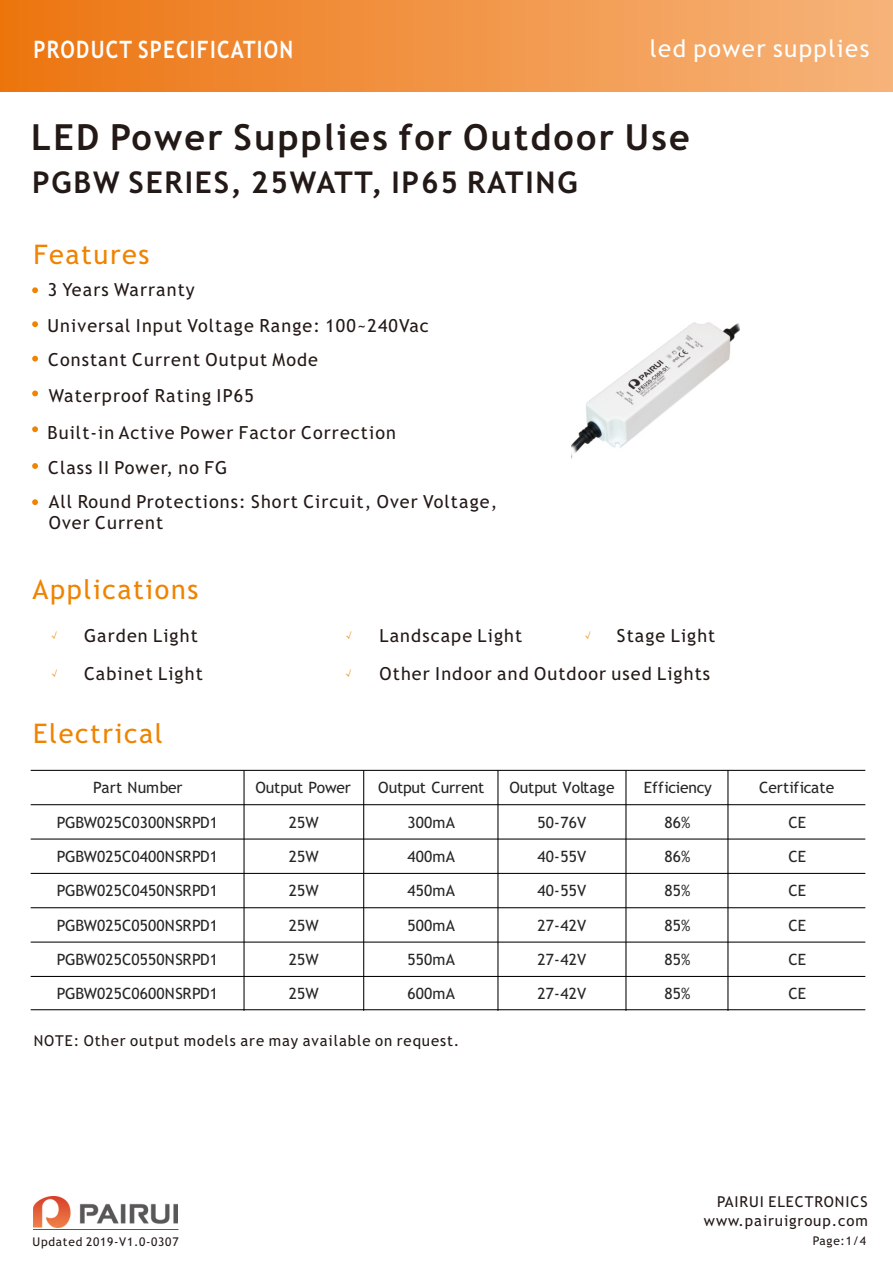
<style>
.page{position:relative;width:893px;height:1263px;background:#fff}
.page>*{position:absolute;margin:0;border:0;box-sizing:border-box;transform-origin:0 0}
.t1{font:700 36px "Trebuchet MS";letter-spacing:.06em;color:#231916}
.t2{font:700 30px "Trebuchet MS";letter-spacing:.06em;color:#231916}
.t3{font:27px "Trebuchet MS";letter-spacing:.06em;color:#f08300}
.t4{font:700 24px "Trebuchet MS";letter-spacing:.06em;color:#fff;scale:.86 1}
.t5{font:24px "Trebuchet MS";letter-spacing:.06em;color:#fff}
.t6{font:18px/36px "Trebuchet MS";letter-spacing:.06em;color:#231916}
.t7{font:15.6px "Trebuchet MS";letter-spacing:.01em;color:#262626}
.t8{font:15.6px "Trebuchet MS";letter-spacing:-.015em;color:#262626}
.t9{font:15.6px "Trebuchet MS";letter-spacing:-.01em;color:#262626}
.t10{font:15px "Trebuchet MS";letter-spacing:.06em;color:#231916}
.t11{font:12px "Trebuchet MS";letter-spacing:.06em;color:#231916}
.t12{font:10.65px "Sim Sun";color:#f08300}
</style>
<div class="page">
<div style="left:0;top:0;width:893px;height:91px;background:linear-gradient(to right,#ec7511,#f6b47b)"></div>
<svg style="left:32px;top:287px;width:6px;height:6px"></svg>
<svg style="left:32px;top:321px;width:6px;height:6px"></svg>
<svg style="left:32px;top:390px;width:6px;height:6px"></svg>
<svg style="left:32px;top:426px;width:6px;height:6px"></svg>
<svg style="left:32px;top:463px;width:6px;height:6px"></svg>
<svg style="left:32px;top:499px;width:6px;height:6px"></svg>
<svg style="left:32px;top:356px;width:6px;height:6px"></svg>
<img style="left:33px;top:1196px;width:144px;height:31px">
<hr style="left:33px;top:1229px;width:145px;height:1px;background:#595857">
<img style="left:572px;top:322px;width:167px;height:135px">
<hr style="left:31px;top:770px;width:834px;height:1px;background:#000">
<hr style="left:31px;top:804px;width:834px;height:1px;background:#000">
<hr style="left:31px;top:838px;width:834px;height:1px;background:#000">
<hr style="left:31px;top:873px;width:834px;height:1px;background:#000">
<hr style="left:31px;top:907px;width:834px;height:1px;background:#000">
<hr style="left:31px;top:941px;width:834px;height:1px;background:#000">
<hr style="left:31px;top:976px;width:834px;height:1px;background:#000">
<hr style="left:31px;top:1009px;width:834px;height:1px;background:#000">
<hr style="left:243px;top:770px;width:2px;height:241px;background:#000">
<hr style="left:363px;top:770px;width:1px;height:241px;background:#000">
<hr style="left:497px;top:770px;width:1px;height:241px;background:#000">
<hr style="left:625px;top:770px;width:1px;height:241px;background:#000">
<hr style="left:727px;top:770px;width:1px;height:241px;background:#000">
<h3 class="t4" style="left:33px;top:40px;width:304px">PRODUCT SPECIFICATION</h3>
<h3 class="t5" style="left:650px;top:39px;width:221px">led power supplies</h3>
<h1 class="t1" style="left:31px;top:123px;width:660px">LED Power Supplies for Outdoor Use</h1>
<h2 class="t2" style="left:32px;top:171px;width:547px">PGBW SERIES, 25WATT, IP65 RATING</h2>
<h3 class="t3" style="left:33px;top:244px;width:118px">Features</h3>
<p class="t6" style="left:48px;top:273px;width:383px">3 Years Warranty<br>Universal Input Voltage Range: 100~240Vac</p>
<p class="t6" style="left:48px;top:343px;width:271px">Constant Current Output Mode</p>
<p class="t6" style="left:49px;top:379px;width:207px">Waterproof Rating IP65</p>
<p class="t6" style="left:48px;top:416px;width:350px">Built-in Active Power Factor Correction</p>
<p class="t6" style="left:48px;top:451px;width:181px">Class II Power, no FG</p>
<p class="t6" style="left:49px;top:493px;width:450px;line-height:20.9px">All Round Protections: Short Circuit, Over Voltage,<br>Over Current</p>
<h3 class="t3" style="left:33px;top:579px;width:167px">Applications</h3>
<p class="t12" style="left:48px;top:630px;width:12px">√</p>
<p class="t6" style="left:84px;top:620px;width:115px">Garden Light</p>
<p class="t12" style="left:343px;top:630px;width:12px">√</p>
<p class="t6" style="left:380px;top:619px;width:144px">Landscape Light</p>
<p class="t12" style="left:582px;top:630px;width:12px">√</p>
<p class="t6" style="left:617px;top:619px;width:100px">Stage Light</p>
<p class="t12" style="left:49px;top:668px;width:12px">√</p>
<p class="t6" style="left:84px;top:657px;width:120px">Cabinet Light</p>
<p class="t12" style="left:343px;top:667px;width:12px">√</p>
<p class="t6" style="left:380px;top:657px;width:332px">Other Indoor and Outdoor used Lights</p>
<h3 class="t3" style="left:33px;top:723px;width:131px">Electrical</h3>
<p class="t7" style="left:93px;top:782px;width:91px">Part Number</p>
<p class="t8" style="left:255px;top:782px;width:97px">Output Power</p>
<p class="t9" style="left:378px;top:782px;width:108px">Output Current</p>
<p class="t7" style="left:509px;top:782px;width:107px">Output Voltage</p>
<p class="t8" style="left:644px;top:782px;width:70px">Efficiency</p>
<p class="t7" style="left:759px;top:782px;width:77px">Certificate</p>
<p class="t7" style="left:57px;top:816px;width:163px">PGBW025C0300NSRPD1</p>
<p class="t7" style="left:289px;top:816px;width:31px">25W</p>
<p class="t7" style="left:407px;top:816px;width:49px">300mA</p>
<p class="t7" style="left:537px;top:816px;width:50px">50-76V</p>
<p class="t7" style="left:664px;top:816px;width:28px">86%</p>
<p class="t7" style="left:788px;top:816px;width:19px">CE</p>
<p class="t7" style="left:57px;top:850px;width:163px">PGBW025C0400NSRPD1</p>
<p class="t7" style="left:289px;top:850px;width:31px">25W</p>
<p class="t7" style="left:407px;top:850px;width:49px">400mA</p>
<p class="t7" style="left:537px;top:850px;width:50px">40-55V</p>
<p class="t7" style="left:664px;top:850px;width:28px">86%</p>
<p class="t7" style="left:788px;top:850px;width:19px">CE</p>
<p class="t7" style="left:57px;top:885px;width:163px">PGBW025C0450NSRPD1</p>
<p class="t7" style="left:289px;top:885px;width:31px">25W</p>
<p class="t7" style="left:407px;top:885px;width:49px">450mA</p>
<p class="t7" style="left:537px;top:885px;width:50px">40-55V</p>
<p class="t7" style="left:664px;top:885px;width:28px">85%</p>
<p class="t7" style="left:788px;top:885px;width:19px">CE</p>
<p class="t7" style="left:57px;top:919px;width:163px">PGBW025C0500NSRPD1</p>
<p class="t7" style="left:289px;top:919px;width:31px">25W</p>
<p class="t7" style="left:407px;top:919px;width:49px">500mA</p>
<p class="t7" style="left:537px;top:919px;width:50px">27-42V</p>
<p class="t7" style="left:664px;top:919px;width:28px">85%</p>
<p class="t7" style="left:788px;top:919px;width:19px">CE</p>
<p class="t7" style="left:57px;top:953px;width:163px">PGBW025C0550NSRPD1</p>
<p class="t7" style="left:289px;top:953px;width:31px">25W</p>
<p class="t7" style="left:407px;top:953px;width:49px">550mA</p>
<p class="t7" style="left:537px;top:953px;width:50px">27-42V</p>
<p class="t7" style="left:664px;top:953px;width:28px">85%</p>
<p class="t7" style="left:788px;top:953px;width:19px">CE</p>
<p class="t7" style="left:57px;top:988px;width:163px">PGBW025C0600NSRPD1</p>
<p class="t7" style="left:289px;top:988px;width:31px">25W</p>
<p class="t7" style="left:407px;top:988px;width:49px">600mA</p>
<p class="t7" style="left:537px;top:988px;width:50px">27-42V</p>
<p class="t7" style="left:664px;top:988px;width:28px">85%</p>
<p class="t7" style="left:788px;top:988px;width:19px">CE</p>
<p class="t10" style="left:34px;top:1035px;width:427px">NOTE: Other output models are may available on request.</p>
<p class="t11" style="left:33px;top:1237px;width:147px">Updated 2019-V1.0-0307</p>
<p class="t10" style="left:717px;top:1196px;width:152px">PAIRUI ELECTRONICS</p>
<p class="t10" style="left:704px;top:1215px;width:165px">www.pairuigroup.com</p>
<p class="t11" style="left:813px;top:1236px;width:55px">Page:1/4</p>
</div>
